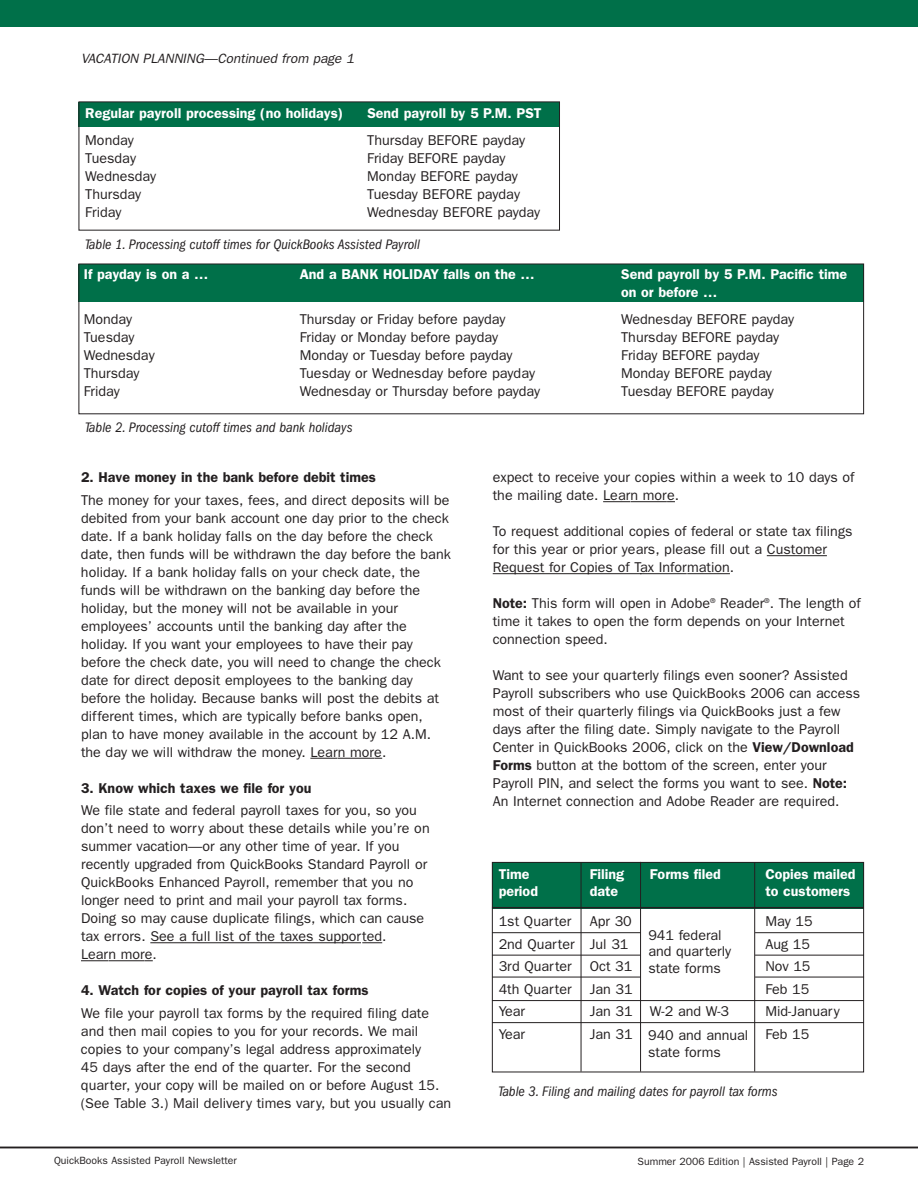
<style>
.page{position:relative;width:918px;height:1188px;background:#fff}
.page>*{position:absolute;margin:0;border:0;box-sizing:border-box;transform-origin:0 0}
.t1{font:14.25px/18px "Franklin Gothic";color:#231f20}
.t2{font:600 14.25px/18px "Franklin Gothic";color:#fff}
.t3{font:italic condensed 14.25px "Franklin Gothic";color:#231f20}
.t4{font:600 14.25px "Franklin Gothic";color:#231f20}
.t5{font:italic 13.5px "Franklin Gothic";color:#231f20}
.t6{font:10.5px "Franklin Gothic";color:#231f20}
.s1{font-weight:600}
</style>
<div class="page">
<div style="left:79px;top:264px;width:785px;height:38px;background:#007049"></div>
<div style="left:79px;top:102px;width:480px;height:25px;background:#007049"></div>
<div style="left:492px;top:862px;width:372px;height:46px;background:#007049"></div>
<div style="left:0;top:0;width:918px;height:27px;background:#007049"></div>
<svg style="left:310px;top:758px;width:27px;height:1px"></svg>
<hr style="left:338px;top:758px;width:36px;height:1px;background:#231f20">
<hr style="left:150px;top:942px;width:211px;height:1px;background:#231f20">
<svg style="left:362px;top:942px;width:20px;height:1px"></svg>
<svg style="left:81px;top:960px;width:27px;height:1px"></svg>
<hr style="left:108px;top:960px;width:37px;height:1px;background:#231f20">
<svg style="left:603px;top:501px;width:27px;height:1px"></svg>
<hr style="left:631px;top:501px;width:36px;height:1px;background:#231f20">
<hr style="left:767px;top:555px;width:60px;height:1px;background:#231f20">
<hr style="left:493px;top:573px;width:148px;height:1px;background:#231f20">
<hr style="left:640px;top:573px;width:47px;height:1px;background:#231f20">
<hr style="left:687px;top:573px;width:43px;height:1px;background:#231f20">
<hr style="left:0;top:1147px;width:918px;height:1px;background:#231f20">
<div style="left:79px;top:102px;width:481px;height:129px;border:1px solid #231f20"></div>
<div style="left:79px;top:264px;width:785px;height:150px;border:1px solid #231f20"></div>
<div style="left:492px;top:862px;width:372px;height:210px;border:1px solid #231f20"></div>
<hr style="left:492px;top:907px;width:372px;height:1px;background:#231f20">
<hr style="left:755px;top:932px;width:109px;height:1px;background:#231f20">
<hr style="left:492px;top:932px;width:149px;height:1px;background:#231f20">
<hr style="left:755px;top:955px;width:109px;height:1px;background:#231f20">
<hr style="left:755px;top:977px;width:109px;height:1px;background:#231f20">
<hr style="left:492px;top:955px;width:148px;height:1px;background:#231f20">
<hr style="left:492px;top:977px;width:148px;height:1px;background:#231f20">
<hr style="left:492px;top:1000px;width:372px;height:1px;background:#231f20">
<hr style="left:492px;top:1022px;width:372px;height:1px;background:#231f20">
<hr style="left:581px;top:863px;width:1px;height:209px;background:#231f20">
<hr style="left:640px;top:862px;width:1px;height:210px;background:#231f20">
<hr style="left:754px;top:862px;width:1px;height:210px;background:#231f20">
<p class="t5" style="left:81px;top:51px;width:275px">VACATION PLANNING—Continued from page 1</p>
<p class="t2" style="left:85px;top:104px;width:260px">Regular payroll processing (no holidays)</p>
<p class="t2" style="left:367px;top:104px;width:176px">Send payroll by 5 P.M. PST</p>
<p class="t1" style="left:85px;top:131px;width:50px">Monday</p>
<p class="t1" style="left:367px;top:131px;width:159px">Thursday BEFORE payday</p>
<p class="t1" style="left:85px;top:149px;width:52px">Tuesday</p>
<p class="t1" style="left:367px;top:149px;width:140px">Friday BEFORE payday</p>
<p class="t1" style="left:85px;top:167px;width:72px">Wednesday</p>
<p class="t1" style="left:367px;top:167px;width:152px">Monday BEFORE payday</p>
<p class="t1" style="left:85px;top:185px;width:57px">Thursday</p>
<p class="t1" style="left:367px;top:185px;width:154px">Tuesday BEFORE payday</p>
<p class="t1" style="left:85px;top:203px;width:38px">Friday</p>
<p class="t1" style="left:367px;top:203px;width:174px">Wednesday BEFORE payday</p>
<p class="t3" style="left:85px;top:240px;width:337px">Table 1. Processing cutoff times for QuickBooks Assisted Payroll</p>
<p class="t2" style="left:84px;top:265px;width:126px">If payday is on a …</p>
<p class="t2" style="left:300px;top:265px;width:236px">And a BANK HOLIDAY falls on the …</p>
<p class="t2" style="left:621px;top:265px;width:228px">Send payroll by 5 P.M. Pacific time on or before …</p>
<p class="t1" style="left:84px;top:310px;width:50px">Monday</p>
<p class="t1" style="left:300px;top:310px;width:207px">Thursday or Friday before payday</p>
<p class="t1" style="left:621px;top:310px;width:174px">Wednesday BEFORE payday</p>
<p class="t1" style="left:84px;top:328px;width:52px">Tuesday</p>
<p class="t1" style="left:300px;top:328px;width:200px">Friday or Monday before payday</p>
<p class="t1" style="left:621px;top:328px;width:159px">Thursday BEFORE payday</p>
<p class="t1" style="left:84px;top:346px;width:72px">Wednesday</p>
<p class="t1" style="left:300px;top:346px;width:214px">Monday or Tuesday before payday</p>
<p class="t1" style="left:621px;top:346px;width:140px">Friday BEFORE payday</p>
<p class="t1" style="left:84px;top:364px;width:57px">Thursday</p>
<p class="t1" style="left:300px;top:364px;width:237px">Tuesday or Wednesday before payday</p>
<p class="t1" style="left:621px;top:364px;width:152px">Monday BEFORE payday</p>
<p class="t1" style="left:84px;top:382px;width:38px">Friday</p>
<p class="t1" style="left:300px;top:382px;width:242px">Wednesday or Thursday before payday</p>
<p class="t1" style="left:621px;top:382px;width:154px">Tuesday BEFORE payday</p>
<p class="t3" style="left:85px;top:423px;width:269px">Table 2. Processing cutoff times and bank holidays</p>
<p class="t4" style="left:81px;top:469px;width:296px">2. Have money in the bank before debit times</p>
<p class="t1" style="left:81px;top:491px;width:371px">The money for your taxes, fees, and direct deposits will be debited from your bank account one day prior to the check date. If a bank holiday falls on the day before the check date, then funds will be withdrawn the day before the bank holiday. If a bank holiday falls on your check date, the funds will be withdrawn on the banking day before the holiday, but the money will not be available in your employees’ accounts until the banking day after the holiday. If you want your employees to have their pay before the check date, you will need to change the check date for direct deposit employees to the banking day before the holiday. Because banks will post the debits at different times, which are typically before banks open, plan to have money available in the account by 12 A.M. the day we will withdraw the money. Learn more.</p>
<p class="t4" style="left:81px;top:780px;width:232px">3. Know which taxes we file for you</p>
<p class="t1" style="left:81px;top:801px;width:350px">We file state and federal payroll taxes for you, so you don’t need to worry about these details while you’re on summer vacation—or any other time of year. If you recently upgraded from QuickBooks Standard Payroll or QuickBooks Enhanced Payroll, remember that you no longer need to print and mail your payroll tax forms.<br>Doing so may cause duplicate filings, which can cause tax errors. See a full list of the taxes supported.<br>Learn more.</p>
<p class="t4" style="left:81px;top:982px;width:289px">4. Watch for copies of your payroll tax forms</p>
<p class="t1" style="left:81px;top:1004px;width:372px">We file your payroll tax forms by the required filing date and then mail copies to you for your records. We mail copies to your company’s legal address approximately<br>45 days after the end of the quarter. For the second quarter, your copy will be mailed on or before August 15. (See Table 3.) Mail delivery times vary, but you usually can</p>
<p class="t1" style="left:493px;top:468px;width:363px">expect to receive your copies within a week to 10 days of the mailing date. Learn more.</p>
<p class="t1" style="left:493px;top:522px;width:361px">To request additional copies of federal or state tax filings for this year or prior years, please fill out a Customer<br>Request for Copies of Tax Information.</p>
<p class="t1" style="left:493px;top:594px;width:370px"><span class="s1">Note:</span> This form will open in Adobe<sup>®</sup> Reader<sup>®</sup>. The length of time it takes to open the form depends on your Internet connection speed.</p>
<p class="t1" style="left:493px;top:666px;width:369px">Want to see your quarterly filings even sooner? Assisted Payroll subscribers who use QuickBooks 2006 can access most of their quarterly filings via QuickBooks just a few days after the filing date. Simply navigate to the Payroll Center in QuickBooks 2006, click on the <span class="s1">View/Download Forms</span> button at the bottom of the screen, enter your Payroll PIN, and select the forms you want to see. <span class="s1">Note:<br></span>An Internet connection and Adobe Reader are required.</p>
<p class="t2" style="left:499px;top:865px;width:32px">Time</p>
<p class="t2" style="left:590px;top:865px;width:36px">Filing</p>
<p class="t2" style="left:650px;top:865px;width:72px">Forms filed</p>
<p class="t2" style="left:765px;top:865px;width:92px">Copies mailed</p>
<p class="t2" style="left:499px;top:882px;width:41px">period</p>
<p class="t2" style="left:590px;top:882px;width:30px">date</p>
<p class="t2" style="left:765px;top:882px;width:86px">to customers</p>
<p class="t1" style="left:499px;top:912px;width:74px">1st Quarter</p>
<p class="t1" style="left:590px;top:912px;width:44px">Apr 30</p>
<p class="t1" style="left:765px;top:912px;width:49px">May 15</p>
<p class="t1" style="left:499px;top:935px;width:131px">2nd Quarter Jul 31</p>
<p class="t1" style="left:765px;top:935px;width:46px">Aug 15</p>
<p class="t1" style="left:499px;top:957px;width:75px">3rd Quarter</p>
<p class="t1" style="left:590px;top:957px;width:44px">Oct 31</p>
<p class="t1" style="left:765px;top:957px;width:47px">Nov 15</p>
<p class="t1" style="left:499px;top:980px;width:74px">4th Quarter</p>
<p class="t1" style="left:590px;top:980px;width:44px">Jan 31</p>
<p class="t1" style="left:765px;top:980px;width:46px">Feb 15</p>
<p class="t1" style="left:499px;top:1002px;width:28px">Year</p>
<p class="t1" style="left:590px;top:1002px;width:141px">Jan 31 W-2 and W-3</p>
<p class="t1" style="left:765px;top:1002px;width:76px">Mid-January</p>
<p class="t1" style="left:499px;top:1025px;width:28px">Year</p>
<p class="t1" style="left:590px;top:1025px;width:44px">Jan 31</p>
<p class="t1" style="left:765px;top:1025px;width:46px">Feb 15</p>
<p class="t1" style="left:648px;top:926px;width:84px;line-height:16.5px">941 federal and quarterly state forms</p>
<p class="t1" style="left:648px;top:1027px;width:102px;line-height:16.5px">940 and annual state forms</p>
<p class="t3" style="left:498px;top:1087px;width:281px">Table 3. Filing and mailing dates for payroll tax forms</p>
<p class="t6" style="left:54px;top:1155px;width:184px">QuickBooks Assisted Payroll Newsletter</p>
<p class="t6" style="left:638px;top:1155px;width:228px">Summer 2006 Edition | Assisted Payroll | Page 2</p>
</div>
